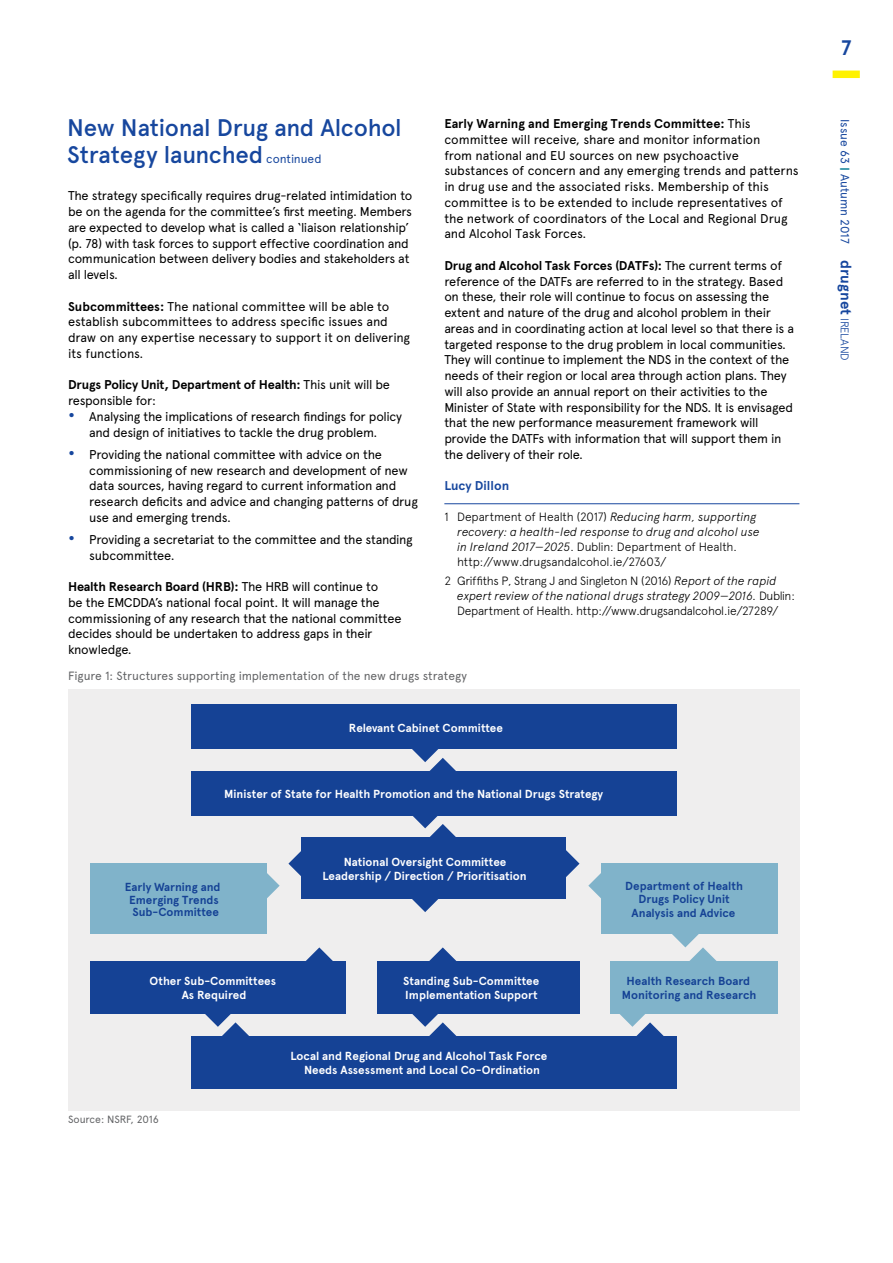
<style>
.page{position:relative;width:893px;height:1263px;background:#fff}
.page>*{position:absolute;margin:0;border:0;box-sizing:border-box;transform-origin:0 0}
.t1{font:500 24px/27px "Apercu";letter-spacing:-.01em;color:#17479e}
.t2{font:700 21px "Apercu";color:#17479e}
.t3{font:12.75px/15.8px "Apercu";letter-spacing:-.02em;color:#000}
.t4{font:700 12.75px/15.8px "Apercu";letter-spacing:-.015em;color:#000}
.t5{font:700 12.75px "Apercu";color:#17479e}
.t6{font:300 12px/15px "Apercu";letter-spacing:-.02em;color:#000}
.t7{font:12px "Apercu";letter-spacing:-.01em;color:#636466}
.t8{font:12px "Apercu";letter-spacing:-.015em;color:#17479e}
.t9{font:700 11.7px/14.7px "Apercu";color:#fff;text-align:center}
.t10{font:700 11.7px/12.5px "Apercu";color:#154295;text-align:center}
.t11{font:10.5px "Apercu";letter-spacing:-.015em;color:#636466}
.s1{font-weight:400;font-size:12px}
.s2{font-weight:700}
.s3{font-weight:400}
.s4{font-weight:700;font-size:18px;color:#17479e}
.s5{font-style:italic}
.s6{font-weight:700;font-size:11.55px;color:#208a9e}
.s7{font-weight:700;font-size:15px}
.s8{font-weight:300;font-size:11.25px}
</style>
<div class="page">
<div style="left:833px;top:71px;width:27px;height:7px;background:#fff200"></div>
<hr style="left:444px;top:503px;width:355px;height:1px;background:#17479e">
<div style="left:68px;top:690px;width:731px;height:421px;background:#efeeee"></div>
<div style="left:191px;top:705px;width:485px;height:44px;background:#154295"></div>
<div style="left:191px;top:771px;width:485px;height:44px;background:#154295"></div>
<div style="left:302px;top:837px;width:264px;height:62px;background:#154295"></div>
<div style="left:191px;top:1036px;width:485px;height:52px;background:#154295"></div>
<div style="left:377px;top:961px;width:202px;height:52px;background:#154295"></div>
<div style="left:90px;top:961px;width:256px;height:52px;background:#154295"></div>
<div style="left:90px;top:864px;width:176px;height:70px;background:#80b3ca"></div>
<div style="left:610px;top:961px;width:168px;height:52px;background:#80b3ca"></div>
<div style="left:602px;top:864px;width:176px;height:70px;background:#80b3ca"></div>
<svg style="left:266px;top:868px;width:14px;height:35px"></svg>
<svg style="left:588px;top:868px;width:14px;height:35px"></svg>
<svg style="left:429px;top:947px;width:28px;height:14px"></svg>
<svg style="left:306px;top:947px;width:27px;height:14px"></svg>
<svg style="left:412px;top:749px;width:44px;height:22px"></svg>
<svg style="left:407px;top:815px;width:53px;height:22px"></svg>
<svg style="left:288px;top:846px;width:14px;height:35px"></svg>
<svg style="left:566px;top:850px;width:13px;height:27px"></svg>
<svg style="left:672px;top:934px;width:45px;height:27px"></svg>
<svg style="left:407px;top:1013px;width:53px;height:23px"></svg>
<svg style="left:615px;top:1013px;width:53px;height:23px"></svg>
<svg style="left:200px;top:1013px;width:53px;height:23px"></svg>
<svg style="left:412px;top:899px;width:27px;height:13px"></svg>
<h1 class="t1" style="left:67px;top:114px;width:336px">New National Drug and Alcohol<br>Strategy launched <span class="s1">continued</span></h1>
<p class="t3" style="left:68px;top:188px;width:346px">The strategy specifically requires drug-related intimidation to be on the agenda for the committee’s first meeting. Members are expected to develop what is called a ‘liaison relationship’ (p. 78) with task forces to support effective coordination and communication between delivery bodies and stakeholders at all levels.</p>
<p class="t3" style="left:68px;top:298px;width:344px"><span class="s2">Subcommittees:</span> The national committee will be able to establish subcommittees to address specific issues and draw on any expertise necessary to support it on delivering its functions.</p>
<p class="t4" style="left:68px;top:377px;width:324px">Drugs Policy Unit, Department of Health: <span class="s3">This unit will be responsible for:</span></p>
<p class="t3" style="left:68px;top:408px;width:335px;text-align:center"><span class="s4">•</span> Analysing the implications of research findings for policy and design of initiatives to tackle the drug problem.</p>
<p class="t3" style="left:89px;top:446px;width:330px;text-indent:-21px"><span class="s4">•</span> Providing the national committee with advice on the commissioning of new research and development of new data sources, having regard to current information and research deficits and advice and changing patterns of drug use and emerging trends.</p>
<p class="t3" style="left:89px;top:531px;width:325px;text-indent:-21px"><span class="s4">•</span> Providing a secretariat to the committee and the standing subcommittee.</p>
<p class="t3" style="left:68px;top:579px;width:335px"><span class="s2">Health Research Board (HRB):</span> The HRB will continue to<br>be the EMCDDA’s national focal point. It will manage the commissioning of any research that the national committee decides should be undertaken to address gaps in their knowledge.</p>
<p class="t3" style="left:444px;top:116px;width:356px"><span class="s2">Early Warning and Emerging Trends Committee:</span> This committee will receive, share and monitor information<br>from national and EU sources on new psychoactive substances of concern and any emerging trends and patterns in drug use and the associated risks. Membership of this committee is to be extended to include representatives of the network of coordinators of the Local and Regional Drug and Alcohol Task Forces.</p>
<p class="t3" style="left:444px;top:257px;width:351px"><span class="s2">Drug and Alcohol Task Forces (DATFs):</span> The current terms of reference of the DATFs are referred to in the strategy. Based on these, their role will continue to focus on assessing the extent and nature of the drug and alcohol problem in their areas and in coordinating action at local level so that there is a targeted response to the drug problem in local communities.<br>They will continue to implement the NDS in the context of the needs of their region or local area through action plans. They will also provide an annual report on their activities to the Minister of State with responsibility for the NDS. It is envisaged that the new performance measurement framework will provide the DATFs with information that will support them in the delivery of their role.</p>
<p class="t5" style="left:444px;top:478px;width:66px">Lucy Dillon</p>
<p class="t6" style="left:457px;top:509px;width:304px;text-indent:-13px">1 Department of Health (2017) <span class="s5">Reducing harm, supporting recovery: a health-led response to drug and alcohol use in Ireland 2017—2025</span>. Dublin: Department of Health. http://www.drugsandalcohol.ie/27603/</p>
<p class="t6" style="left:457px;top:574px;width:339px;text-indent:-13px">2 Griffiths P, Strang J and Singleton N (2016) <span class="s5">Report of the rapid expert review of the national drugs strategy 2009—2016.</span> Dublin:<br>Department of Health. http://www.drugsandalcohol.ie/27289/</p>
<p class="t7" style="left:68px;top:668px;width:400px">Figure 1: Structures supporting implementation of the new drugs strategy</p>
<p class="t9" style="left:349px;top:720px;width:156px">Relevant Cabinet Committee</p>
<p class="t9" style="left:224px;top:786px;width:381px">Minister of State for Health Promotion and the National Drugs Strategy</p>
<p class="t10" style="left:125px;top:881px;width:97px">Early Warning and<br>Emerging Trends<br>Sub-Committee</p>
<p class="t9" style="left:322px;top:854px;width:206px">National Oversight Committee<br>Leadership / Direction / Prioritisation</p>
<p class="t9" style="left:150px;top:973px;width:128px">Other Sub-Committees<br>As Required</p>
<p class="t9" style="left:403px;top:973px;width:137px;text-align:left">Standing Sub-Committee<br>Implementation Support</p>
<p class="t11" style="left:68px;top:1112px;width:92px">Source: NSRF, 2016</p>
<p class="t9" style="left:290px;top:1048px;width:258px">Local and Regional Drug and Alcohol Task Force<br>Needs Assessment and Local Co-Ordination</p>
<p class="t10" style="left:625px;top:880px;width:119px">Department of Health<br>Drugs Policy Unit</p>
<p class="t10" style="left:632px;top:907px;width:105px">Analysis and Advice</p>
<p class="t10" style="left:622px;top:973px;width:136px;line-height:14.7px">Health Research Board<br>Monitoring and Research</p>
<h2 class="t2" style="left:841px;top:35px;width:12px">7</h2>
<p class="t8" style="left:852px;top:119px;width:243px;rotate:90deg">Issue 63 <span class="s6">|</span> Autumn 2017 <span class="s7">drugnet</span> <span class="s8">IRELAND</span></p>
</div>
